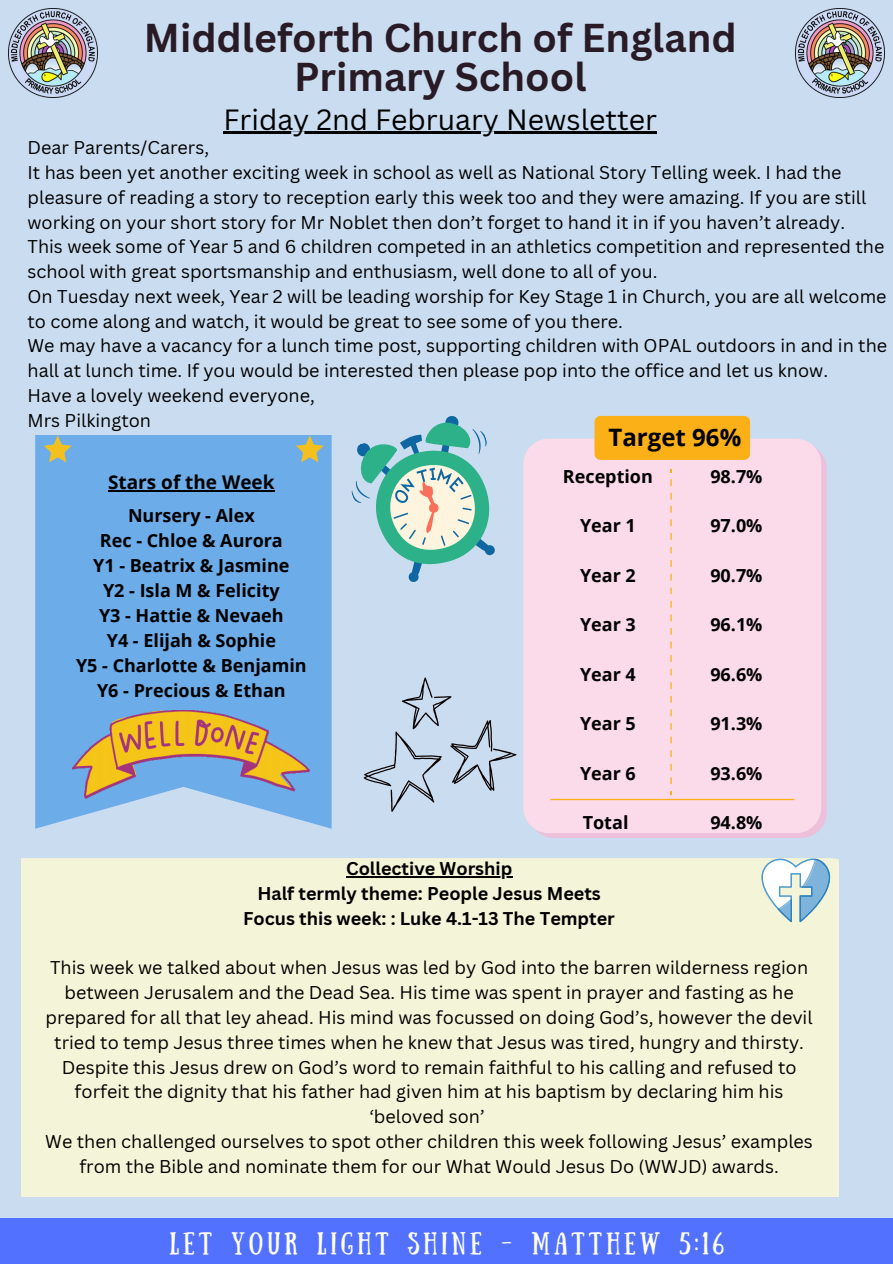
<style>
.page{position:relative;width:893px;height:1264px;background:#fff}
.page>*{position:absolute;margin:0;border:0;box-sizing:border-box;transform-origin:0 0}
.t1{font:700 39.15px/38.2px "Canva Sans";color:#291b25;text-align:center}
.t2{font:28.5px "Canva Sans";color:#000}
.t3{font:700 24px "Open Sans";color:#000}
.t4{font:22.35px "Sunday";letter-spacing:.18em;color:#fff}
.t5{font:700 18.9px "Open Sans";color:#000}
.t6{font:18px/24.8px "Canva Sans";color:#000}
.t7{font:700 18px/25px "Open Sans";color:#000;text-align:center}
.t8{font:700 18px/24.8px "Canva Sans";color:#000;text-align:center}
</style>
<div class="page">
<div style="left:0;top:0;width:892px;height:1263px;background:#cadcf0"></div>
<div style="left:0;top:1217px;width:892px;height:46px;background:#5271ff"></div>
<img style="left:795px;top:9px;width:89px;height:88px">
<img style="left:9px;top:9px;width:88px;height:88px">
<div style="left:35px;top:435px;width:296px;height:393px;background:#6bace9"></div>
<svg style="left:296px;top:435px;width:28px;height:27px"></svg>
<svg style="left:44px;top:435px;width:28px;height:27px"></svg>
<img style="left:72px;top:710px;width:237px;height:90px">
<div style="left:21px;top:858px;width:817px;height:338px;background:#f4f4d9"></div>
<svg style="left:351px;top:416px;width:144px;height:166px"></svg>
<div style="left:540px;top:453px;width:286px;height:385px;background:#ecbfda"></div>
<div style="left:523px;top:438px;width:298px;height:395px;background:#fbdbe9"></div>
<div style="left:594px;top:416px;width:156px;height:44px;background:#fcb017"></div>
<svg style="left:550px;top:791px;width:244px;height:9px;background:#fbd5cd"></svg>
<svg style="left:363px;top:677px;width:153px;height:135px"></svg>
<svg style="left:761px;top:858px;width:69px;height:64px;background:#c6dce1"></svg>
<hr style="left:223px;top:132px;width:434px;height:2px;background:#000">
<hr style="left:108px;top:490px;width:166px;height:2px;background:#000">
<hr style="left:346px;top:876px;width:166px;height:1px;background:#000">
<p class="t1" style="left:144px;top:18px;width:594px">Middleforth Church of England<br>Primary School</p>
<p class="t2" style="left:223px;top:99px;width:435px">Friday 2nd February Newsletter</p>
<p class="t6" style="left:28px;top:135px;width:183px">Dear Parents/Carers,</p>
<p class="t6" style="left:28px;top:160px;width:840px">It has been yet another exciting week in school as well as National Story Telling week. I had the pleasure of reading a story to reception early this week too and they were amazing. If you are still working on your short story for Mr Noblet then don’t forget to hand it in if you haven’t already.</p>
<p class="t6" style="left:28px;top:234px;width:858px">This week some of Year 5 and 6 children competed in an athletics competition and represented the school with great sportsmanship and enthusiasm, well done to all of you.</p>
<p class="t6" style="left:28px;top:283px;width:860px">On Tuesday next week, Year 2 will be leading worship for Key Stage 1 in Church, you are all welcome to come along and watch, it would be great to see some of you there.</p>
<p class="t6" style="left:28px;top:333px;width:861px">We may have a vacancy for a lunch time post, supporting children with OPAL outdoors in and in the hall at lunch time. If you would be interested then please pop into the office and let us know.</p>
<p class="t6" style="left:28px;top:382px;width:289px">Have a lovely weekend everyone,</p>
<h4 class="t6" style="left:28px;top:407px;width:125px">Mrs Pilkington</h4>
<h5 class="t3" style="left:608px;top:420px;width:134px">Target 96%</h5>
<h5 class="t7" style="left:563px;top:463px;width:92px">Reception</h5>
<h5 class="t7" style="left:580px;top:512px;width:57px">Year 1</h5>
<h5 class="t7" style="left:580px;top:562px;width:57px">Year 2</h5>
<h5 class="t7" style="left:580px;top:611px;width:57px">Year 3</h5>
<h5 class="t7" style="left:580px;top:661px;width:57px">Year 4</h5>
<h5 class="t7" style="left:580px;top:710px;width:57px">Year 5</h5>
<h5 class="t7" style="left:580px;top:760px;width:57px">Year 6</h5>
<h5 class="t7" style="left:582px;top:809px;width:47px">Total</h5>
<h5 class="t7" style="left:710px;top:463px;width:54px">98.7%</h5>
<h5 class="t7" style="left:710px;top:512px;width:54px">97.0%</h5>
<h5 class="t7" style="left:710px;top:562px;width:54px">90.7%</h5>
<h5 class="t7" style="left:710px;top:611px;width:54px">96.1%</h5>
<p class="t7" style="left:710px;top:661px;width:54px">96.6%</p>
<p class="t7" style="left:710px;top:710px;width:54px">91.3%</p>
<h5 class="t7" style="left:710px;top:760px;width:54px">93.6%</h5>
<h5 class="t7" style="left:710px;top:809px;width:54px">94.8%</h5>
<p class="t5" style="left:108px;top:469px;width:168px">Stars of the Week</p>
<p class="t7" style="left:76px;top:502px;width:232px">Nursery - Alex<br>Rec - Chloe &amp; Aurora<br>Y1 - Beatrix &amp; Jasmine<br>Y2 - Isla M &amp; Felicity<br>Y3 - Hattie &amp; Nevaeh<br>Y4 - Elijah &amp; Sophie<br>Y5 - Charlotte &amp; Benjamin<br>Y6 - Precious &amp; Ethan</p>
<h5 class="t8" style="left:243px;top:856px;width:373px">Collective Worship<br>Half termly theme: People Jesus Meets<br>Focus this week: : Luke 4.1-13 The Tempter</h5>
<h5 class="t6" style="left:46px;top:955px;width:768px;text-align:center">This week we talked about when Jesus was led by God into the barren wilderness region between Jerusalem and the Dead Sea. His time was spent in prayer and fasting as he prepared for all that ley ahead. His mind was focussed on doing God’s, however the devil tried to temp Jesus three times when he knew that Jesus was tired, hungry and thirsty.<br>Despite this Jesus drew on God’s word to remain faithful to his calling and refused to forfeit the dignity that his father had given him at his baptism by declaring him his ‘beloved son’</h5>
<h5 class="t6" style="left:45px;top:1128px;width:769px;text-align:center">We then challenged ourselves to spot other children this week following Jesus’ examples from the Bible and nominate them for our What Would Jesus Do (WWJD) awards.</h5>
<h2 class="t4" style="left:169px;top:1227px;width:556px">LET YOUR LIGHT SHINE - MATTHEW 5:16</h2>
</div>
